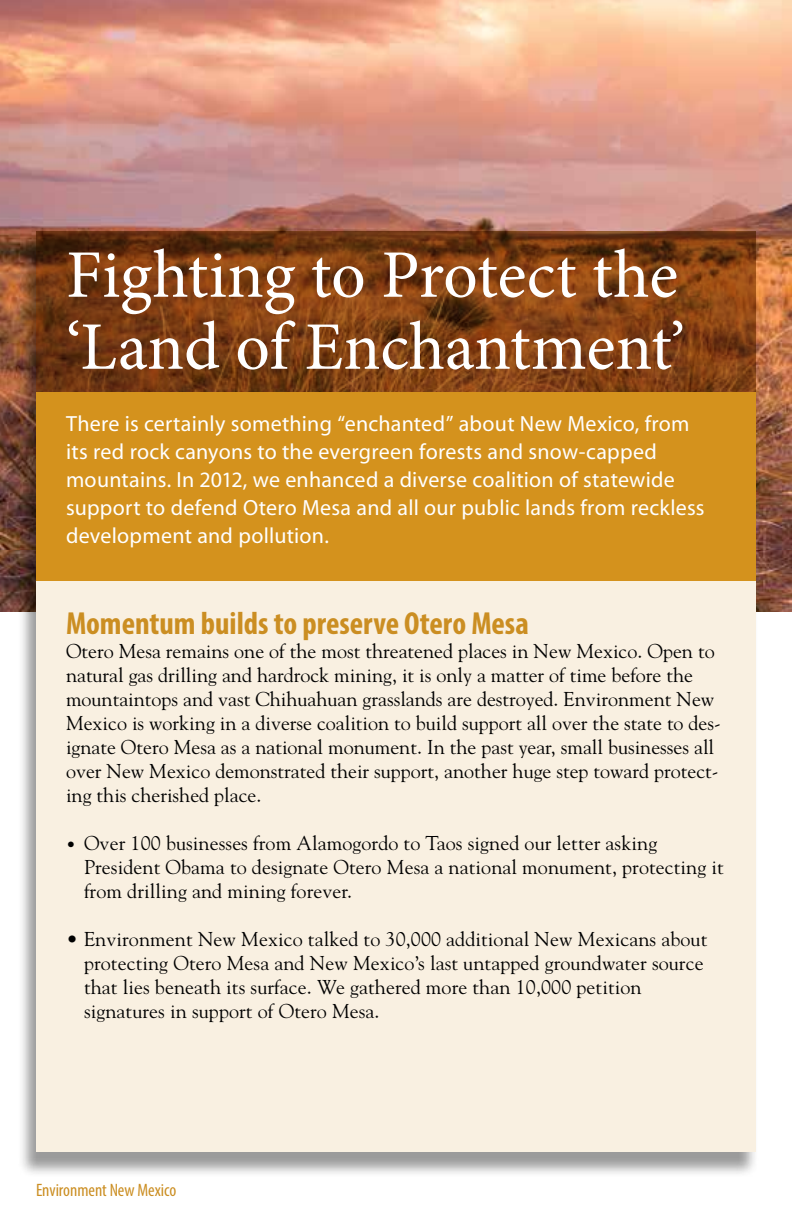
<style>
.page{position:relative;width:792px;height:1224px;background:#fff}
.page>*{position:absolute;margin:0;border:0;box-sizing:border-box;transform-origin:0 0}
.t1{font:68px/72px "Minion Pro";letter-spacing:-.005em;color:#fff}
.t2{font:700 condensed 32px "Myriad Pro";color:#cb8e22}
.t3{font:22px/28px "Myriad";letter-spacing:.01em;color:#fff}
.t4{font:20px/24px "Goudy";color:#000}
.t5{font:condensed 18px "Myriad Pro";color:#cb8e22}
.s1{font-size:16px}
</style>
<div class="page">
<img style="left:0;top:0;width:792px;height:612px">
<div style="left:17px;top:235px;width:743px;height:183px;background:#000;opacity:.4"></div>
<svg style="left:36px;top:231px;width:720px;height:161px;background:#7a3c12"></svg>
<div style="left:17px;top:396px;width:743px;height:220px;background:#000;opacity:.4"></div>
<div style="left:36px;top:392px;width:720px;height:198px;background:#d4921d"></div>
<div style="left:18px;top:585px;width:741px;height:593px;background:#000;opacity:.4"></div>
<div style="left:36px;top:581px;width:720px;height:571px;background:#f9f0e1"></div>
<h1 class="t1" style="left:66px;top:239px;width:621px">Fighting to Protect the ‘Land of Enchantment’</h1>
<p class="t3" style="left:66px;top:411px;width:640px">There is certainly something “enchanted” about New Mexico, from its red rock canyons to the evergreen forests and snow-capped mountains. In 2012, we enhanced a diverse coalition of statewide support to defend Otero Mesa and all our public lands from reckless development and pollution.</p>
<h2 class="t2" style="left:66px;top:604px;width:465px">Momentum builds to preserve Otero Mesa</h2>
<p class="t4" style="left:66px;top:639px;width:656px">Otero Mesa remains one of the most threatened places in New Mexico. Open to natural gas drilling and hardrock mining, it is only a matter of time before the mountaintops and vast Chihuahuan grasslands are destroyed. Environment New Mexico is working in a diverse coalition to build support all over the state to des&shy;ignate Otero Mesa as a national monument. In the past year, small businesses all over New Mexico demonstrated their support, another huge step toward protect&shy;ing this cherished place.</p>
<p class="t4" style="left:84px;top:831px;width:641px;text-indent:-18px"><span class="s1">•</span> Over 100 businesses from Alamogordo to Taos signed our letter asking<br>President Obama to designate Otero Mesa a national monument, protecting it from drilling and mining forever.</p>
<p class="t4" style="left:84px;top:927px;width:625px;text-indent:-18px">• Environment New Mexico talked to 30,000 additional New Mexicans about protecting Otero Mesa and New Mexico’s last untapped groundwater source that lies beneath its surface. We gathered more than 10,000 petition signatures in support of Otero Mesa.</p>
<p class="t5" style="left:36px;top:1179px;width:142px">Environment New Mexico</p>
</div>
